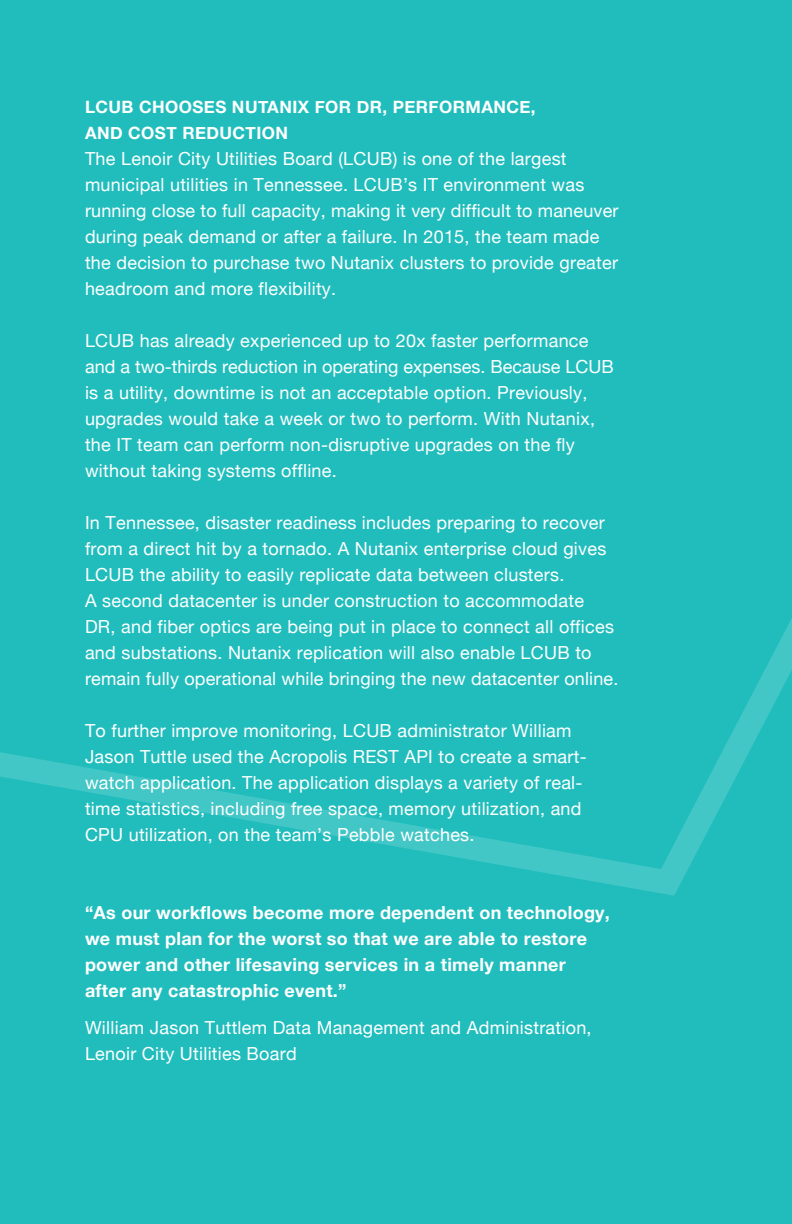
<style>
.page{position:relative;width:792px;height:1224px;background:#21bdbd}
.page>*{position:absolute;margin:0;border:0;box-sizing:border-box;transform-origin:0 0}
.t1{font:18px/26px "Helvetica Neue";letter-spacing:.015em;color:#fff}
.t2{font:700 18px/26px "Helvetica Neue";letter-spacing:.015em;color:#fff}
.t3{font:700 17px "Helvetica Neue";letter-spacing:.025em;color:#fff}
</style>
<div class="page">
<svg style="left:0;top:618px;width:792px;height:278px"></svg>
<p class="t3" style="left:85px;top:94px;width:452px">LCUB CHOOSES NUTANIX FOR DR, PERFORMANCE,</p>
<p class="t3" style="left:85px;top:120px;width:205px">AND COST REDUCTION</p>
<p class="t1" style="left:85px;top:147px;width:535px">The Lenoir City Utilities Board (LCUB) is one of the largest municipal utilities in Tennessee. LCUB’s IT environment was running close to full capacity, making it very difficult to maneuver during peak demand or after a failure. In 2015, the team made the decision to purchase two Nutanix clusters to provide greater headroom and more flexibility.</p>
<p class="t1" style="left:85px;top:329px;width:530px">LCUB has already experienced up to 20x faster performance and a two-thirds reduction in operating expenses. Because LCUB is a utility, downtime is not an acceptable option. Previously, upgrades would take a week or two to perform. With Nutanix, the IT team can perform non-disruptive upgrades on the fly without taking systems offline.</p>
<p class="t1" style="left:85px;top:511px;width:523px;text-align:justify">In Tennessee, disaster readiness includes preparing to recover from a direct hit by a tornado. A Nutanix enterprise cloud gives LCUB the ability to easily replicate data between clusters.</p>
<p class="t1" style="left:85px;top:589px;width:500px">A second datacenter is under construction to accommodate</p>
<p class="t1" style="left:85px;top:615px;width:535px">DR, and fiber optics are being put in place to connect all offices and substations. Nutanix replication will also enable LCUB to remain fully operational while bringing the new datacenter online.</p>
<p class="t1" style="left:85px;top:719px;width:503px">To further improve monitoring, LCUB administrator William<br>Jason Tuttle used the Acropolis REST API to create a smart&shy;watch application. The application displays a variety of real-</p>
<p class="t1" style="left:85px;top:797px;width:498px">time statistics, including free space, memory utilization, and<br>CPU utilization, on the team’s Pebble watches.</p>
<p class="t2" style="left:85px;top:900px;width:526px">“As our workflows become more dependent on technology, we must plan for the worst so that we are able to restore power and other lifesaving services in a timely manner</p>
<p class="t2" style="left:85px;top:978px;width:263px">after any catastrophic event.”</p>
<p class="t1" style="left:85px;top:1016px;width:508px">William Jason Tuttlem Data Management and Administration,</p>
<p class="t1" style="left:85px;top:1042px;width:213px">Lenoir City Utilities Board</p>
</div>
